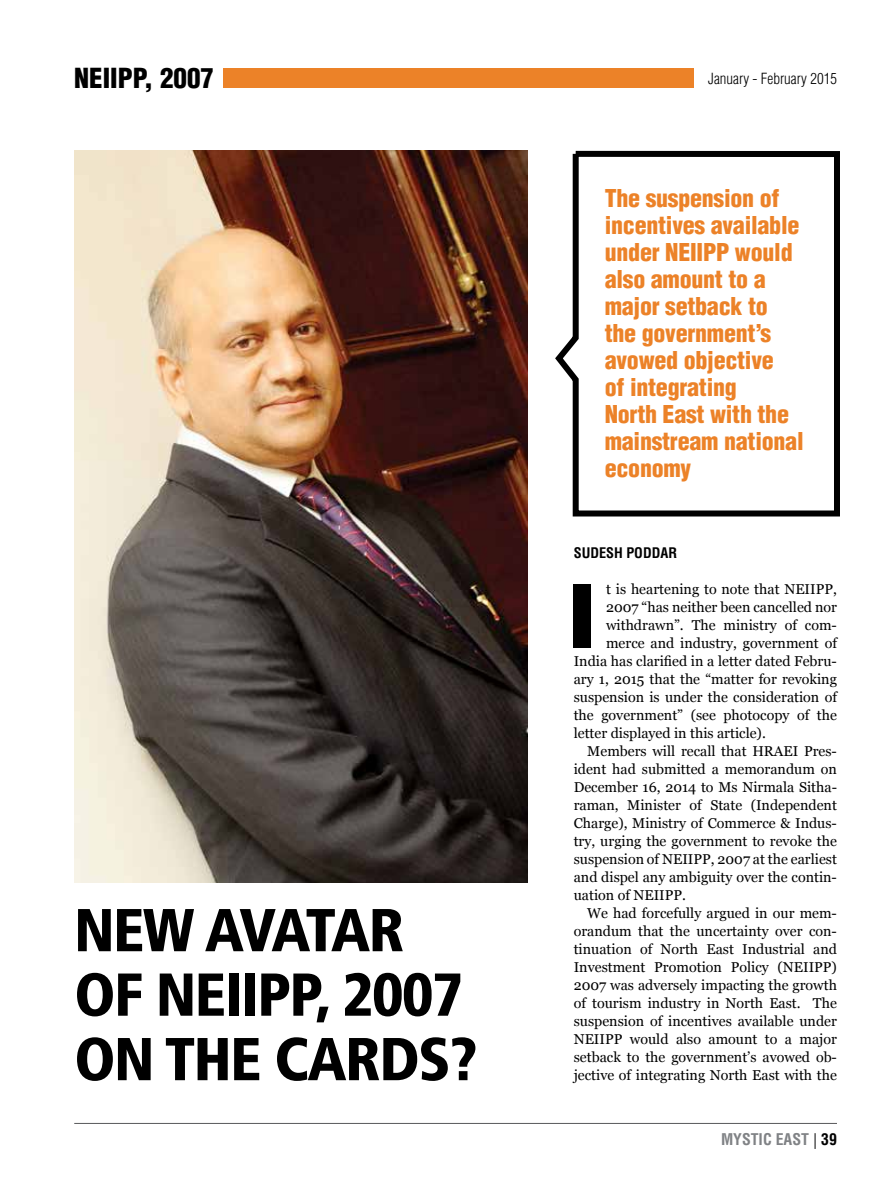
<style>
.page{position:relative;width:891px;height:1188px;background:#fff}
.page>*{position:absolute;margin:0;border:0;box-sizing:border-box;transform-origin:0 0}
.t1{font:900 94.35px "Myriad Pro";color:#000}
.t2{font:900 condensed 60.45px/64.5px "Frutiger LT Std";letter-spacing:-.025em;color:#000}
.t3{font:900 condensed 27px "Helvetica LT Std";color:#000}
.t4{font:900 condensed 24px/27px "Helvetica LT Std";letter-spacing:-.01em;color:#ec8228}
.t5{font:700 condensed 15.75px "Helvetica LT Std";color:#808285}
.t6{font:300 condensed 15px "Helvetica LT Std";color:#000}
.t7{font:14.25px "Georgia";color:#000}
.t8{font:700 condensed 14.25px "Helvetica LT Std";color:#000}
.s1{font-weight:300;font-stretch:normal;color:#000}
.s2{color:#000}
</style>
<div class="page">
<hr style="left:74px;top:1123px;width:763px;height:1px;background:#58595b">
<div style="left:223px;top:69px;width:470px;height:19px;background:#ec8228"></div>
<img style="left:74px;top:151px;width:453px;height:731px">
<svg style="left:555px;top:150px;width:285px;height:367px"></svg>
<h3 class="t3" style="left:74px;top:61px;width:141px">NEIIPP, 2007</h3>
<p class="t6" style="left:708px;top:69px;width:130px">January - February 2015</p>
<h2 class="t2" style="left:74px;top:898px;width:404px">NEW AVATAR<br>OF NEIIPP, 2007<br>ON THE CARDS?</h2>
<h3 class="t4" style="left:605px;top:185px;width:200px">The suspension of incentives available under NEIIPP would also amount to a major setback to the government’s avowed objective<br>of integrating<br>North East with the mainstream national economy</h3>
<p class="t8" style="left:574px;top:544px;width:105px">SUDESH PODDAR</p>
<h1 class="t1" style="left:568px;top:553px;width:30px">I</h1>
<p class="t7" style="left:606px;top:580px;width:232px">t is heartening to note that NEIIPP,</p>
<p class="t7" style="left:606px;top:598px;width:232px">2007 “has neither been cancelled nor</p>
<p class="t7" style="left:606px;top:616px;width:232px">withdrawn”. The ministry of com-</p>
<p class="t7" style="left:606px;top:634px;width:232px">merce and industry, government of</p>
<p class="t7" style="left:574px;top:652px;width:265px">India has clarified in a letter dated Febru-</p>
<p class="t7" style="left:574px;top:670px;width:265px">ary 1, 2015 that the “matter for revoking</p>
<p class="t7" style="left:574px;top:688px;width:265px">suspension is under the consideration of</p>
<p class="t7" style="left:574px;top:706px;width:265px">the government” (see photocopy of the</p>
<p class="t7" style="left:574px;top:724px;width:194px">letter displayed in this article).</p>
<p class="t7" style="left:587px;top:742px;width:251px">Members will recall that HRAEI Pres-</p>
<p class="t7" style="left:574px;top:760px;width:265px">ident had submitted a memorandum on</p>
<p class="t7" style="left:574px;top:778px;width:265px">December 16, 2014 to Ms Nirmala Sitha-</p>
<p class="t7" style="left:574px;top:796px;width:265px">raman, Minister of State (Independent</p>
<p class="t7" style="left:574px;top:814px;width:265px">Charge), Ministry of Commerce &amp; Indus-</p>
<p class="t7" style="left:574px;top:832px;width:265px">try, urging the government to revoke the</p>
<p class="t7" style="left:574px;top:850px;width:265px">suspension of NEIIPP, 2007 at the earliest</p>
<p class="t7" style="left:574px;top:868px;width:265px">and dispel any ambiguity over the contin-</p>
<p class="t7" style="left:574px;top:886px;width:114px">uation of NEIIPP.</p>
<p class="t7" style="left:587px;top:904px;width:251px">We had forcefully argued in our mem-</p>
<p class="t7" style="left:574px;top:922px;width:265px">orandum that the uncertainty over con-</p>
<p class="t7" style="left:574px;top:940px;width:265px">tinuation of North East Industrial and</p>
<p class="t7" style="left:574px;top:958px;width:265px">Investment Promotion Policy (NEIIPP)</p>
<p class="t7" style="left:574px;top:976px;width:265px">2007 was adversely impacting the growth</p>
<p class="t7" style="left:574px;top:994px;width:265px">of tourism industry in North East. The</p>
<p class="t7" style="left:574px;top:1012px;width:265px">suspension of incentives available under</p>
<p class="t7" style="left:574px;top:1030px;width:265px">NEIIPP would also amount to a major</p>
<p class="t7" style="left:574px;top:1048px;width:265px">setback to the government’s avowed ob-</p>
<p class="t7" style="left:574px;top:1066px;width:265px">jective of integrating North East with the</p>
<p class="t5" style="left:721px;top:1130px;width:117px">MYSTIC EAST <span class="s1">|</span> <span class="s2">39</span></p>
</div>
